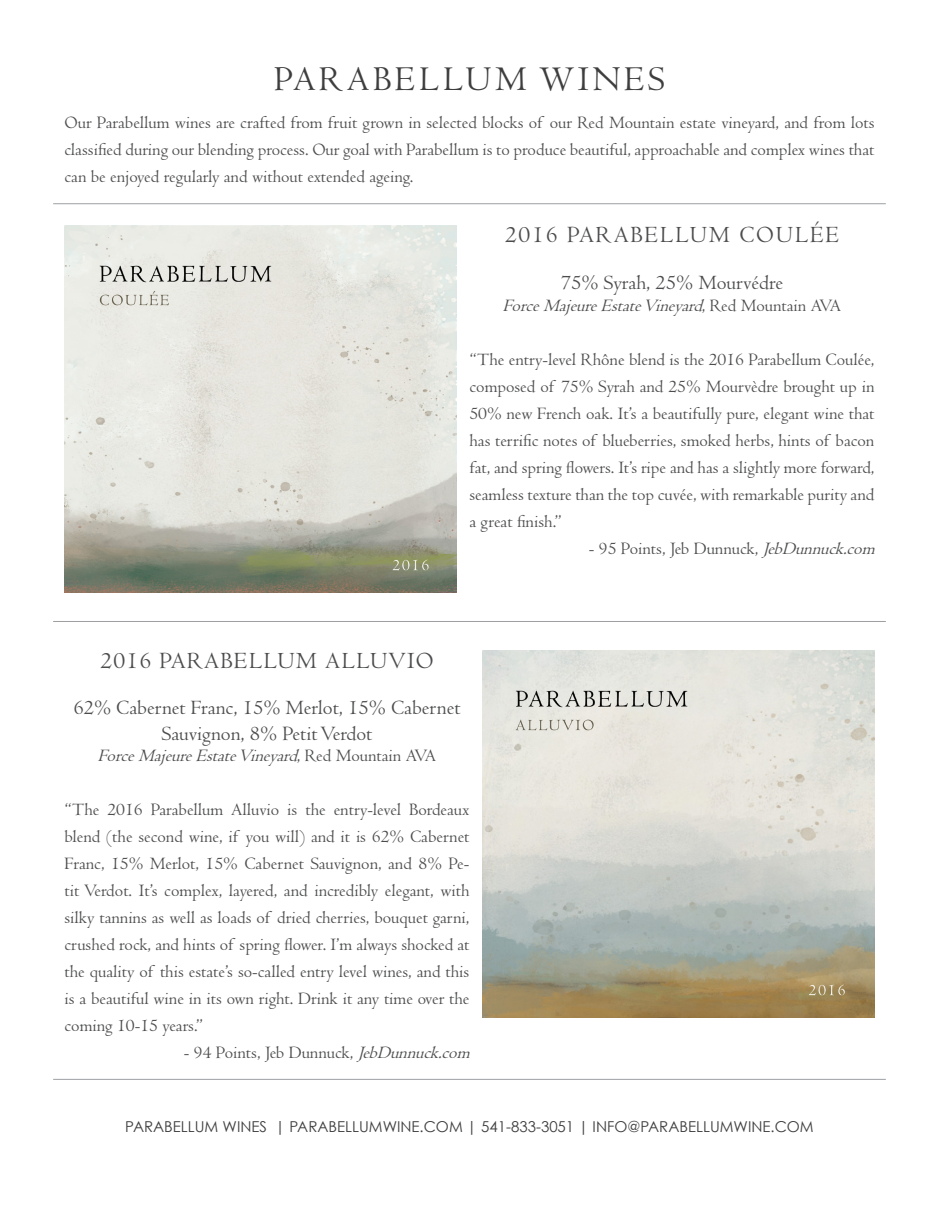
<style>
.page{position:relative;width:939px;height:1209px;background:#fff}
.page>*{position:absolute;margin:0;border:0;box-sizing:border-box;transform-origin:0 0}
.t1{font:36px "Centaur";letter-spacing:.1em;color:#3e3e3f}
.t2{font:24px "Centaur";letter-spacing:.05em;color:#4b4c4d}
.t3{font:24px "Centaur";letter-spacing:.075em;color:#4b4c4d}
.t4{font:21px/25.2px "Centaur";color:#4b4c4d;text-align:center}
.t5{font:18px/27px "Centaur";color:#4b4c4d;text-align:justify}
.t6{font:italic 18px "Centaur";color:#4b4c4d}
.t7{font:15px "Century Gothic";color:#3e3e3f}
.s1{font-style:normal}
.s2{font-style:italic}
</style>
<div class="page">
<img style="left:64px;top:225px;width:393px;height:368px">
<img style="left:482px;top:650px;width:392px;height:368px">
<hr style="left:53px;top:621px;width:833px;height:1px;background:#9d9fa2">
<hr style="left:53px;top:203px;width:833px;height:1px;background:#9d9fa2">
<hr style="left:53px;top:1079px;width:833px;height:1px;background:#9d9fa2">
<p class="t1" style="left:274px;top:60px;width:392px">PARABELLUM WINES</p>
<p class="t5" style="left:64px;top:110px;width:812px">Our Parabellum wines are crafted from fruit grown in selected blocks of our Red Mountain estate vineyard, and from lots classified during our blending process. Our goal with Parabellum is to produce beautiful, approachable and complex wines that can be enjoyed regularly and without extended ageing.</p>
<p class="t3" style="left:505px;top:222px;width:335px">2016 PARABELLUM COULÉE</p>
<p class="t4" style="left:561px;top:271px;width:224px">75% Syrah, 25% Mourvédre</p>
<p class="t6" style="left:503px;top:295px;width:340px">ForceMajeureEstateVineyard<span class="s1">, R e d M o u n t a i n AVA</span></p>
<p class="t5" style="left:470px;top:346px;width:407px">“The entry-level Rhône blend is the 2016 Parabellum Coulée, composed of 75% Syrah and 25% Mourvèdre brought up in 50% new French oak. It’s a beautifully pure, elegant wine that has terrific notes of blueberries, smoked herbs, hints of bacon fat, and spring flowers. It’s ripe and has a slightly more forward, seamless texture than the top cuvée, with remarkable purity and a great finish.”</p>
<p class="t5" style="left:589px;top:535px;width:293px">- 95 Points, Jeb Dunnuck, <span class="s2">JebDunnuck.com</span></p>
<p class="t2" style="left:100px;top:647px;width:335px">2016 PARABELLUM ALLUVIO</p>
<p class="t4" style="left:73px;top:696px;width:389px">62% Cabernet Franc, 15% Merlot, 15% Cabernet<br>Sauvignon, 8% Petit Verdot</p>
<p class="t6" style="left:98px;top:746px;width:340px">ForceMajeureEstateVineyard<span class="s1">, R e d M o u n t a i n AVA</span></p>
<p class="t5" style="left:64px;top:796px;width:407px">“The 2016 Parabellum Alluvio is the entry-level Bordeaux blend (the second wine, if you will) and it is 62% Cabernet Franc, 15% Merlot, 15% Cabernet Sauvignon, and 8% Pe&shy;tit Verdot. It’s complex, layered, and incredibly elegant, with silky tannins as well as loads of dried cherries, bouquet garni, crushed rock, and hints of spring flower. I’m always shocked at the quality of this estate’s so-called entry level wines, and this is a beautiful wine in its own right. Drink it any time over the coming 10-15 years.”</p>
<p class="t5" style="left:184px;top:1039px;width:293px">- 94 Points, Jeb Dunnuck, <span class="s2">JebDunnuck.com</span></p>
<p class="t7" style="left:125px;top:1117px;width:690px">PARABELLUM WINES | PARABELLUMWINE.COM | 541-833-3051 | INFO@PARABELLUMWINE.COM</p>
</div>
